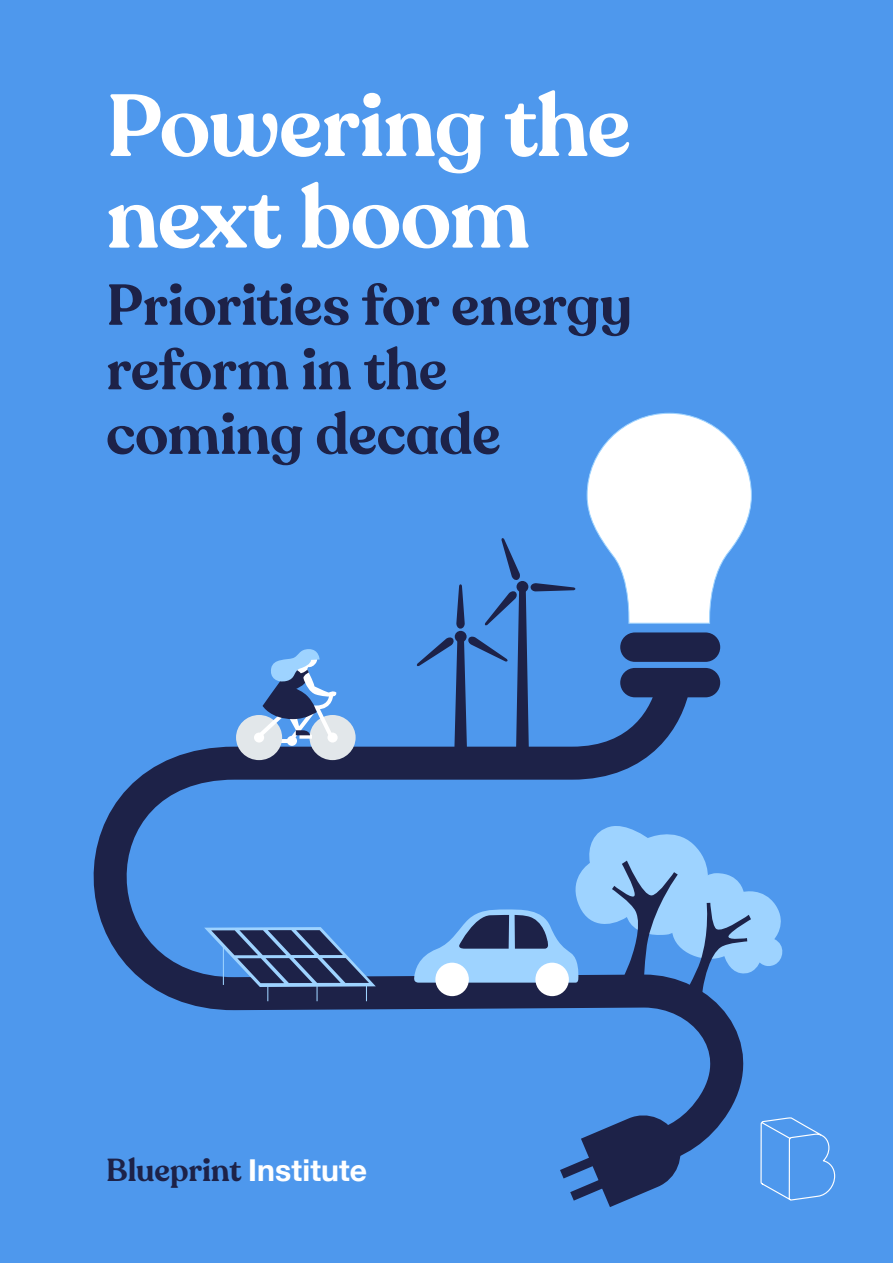
<style>
.page{position:relative;width:893px;height:1263px;background:#4e98ed}
.page>*{position:absolute;margin:0;border:0;box-sizing:border-box;transform-origin:0 0}
.t1{font:600 87px/91.5px "Recoleta Alt";letter-spacing:-.015em;color:#fff}
.t2{font:600 57px/64.5px "Recoleta Alt";letter-spacing:-.01em;color:#1d2248}
.t3{font:600 31.5px "Recoleta Alt";letter-spacing:-.005em;color:#1d2248}
.s1{font-family:"Helvetica Neue";font-weight:700;font-size:30.15px;color:#fff}
</style>
<div class="page">
<svg style="left:760px;top:1119px;width:76px;height:82px"></svg>
<svg style="left:93px;top:646px;width:702px;height:537px"></svg>
<svg style="left:587px;top:413px;width:165px;height:211px"></svg>
<svg style="left:560px;top:1110px;width:125px;height:97px"></svg>
<div style="left:620px;top:632px;width:100px;height:30px;background:#1d2248;border-radius:15px"></div>
<div style="left:620px;top:668px;width:100px;height:29px;background:#1d2248;border-radius:15px"></div>
<div style="left:236px;top:715px;width:46px;height:45px;background:#e2e7ea;border-radius:50%"></div>
<div style="left:309px;top:715px;width:47px;height:45px;background:#e2e7ea;border-radius:50%"></div>
<div style="left:287px;top:736px;width:10px;height:10px;background:#fff;border-radius:50%"></div>
<div style="left:327px;top:732px;width:11px;height:10px;background:#f1f4f5;border-radius:50%"></div>
<svg style="left:252px;top:649px;width:85px;height:94px"></svg>
<svg style="left:416px;top:538px;width:159px;height:222px"></svg>
<svg style="left:204px;top:927px;width:172px;height:74px"></svg>
<svg style="left:414px;top:822px;width:374px;height:184px"></svg>
<div style="left:535px;top:963px;width:34px;height:33px;background:#fff;border-radius:50%"></div>
<h1 class="t1" style="left:106px;top:82px;width:526px">Powering the next boom</h1>
<p class="t2" style="left:106px;top:274px;width:527px">Priorities for energy reform in the coming decade</p>
<p class="t3" style="left:106px;top:1150px;width:262px">Blueprint <span class="s1">Institute</span></p>
</div>
